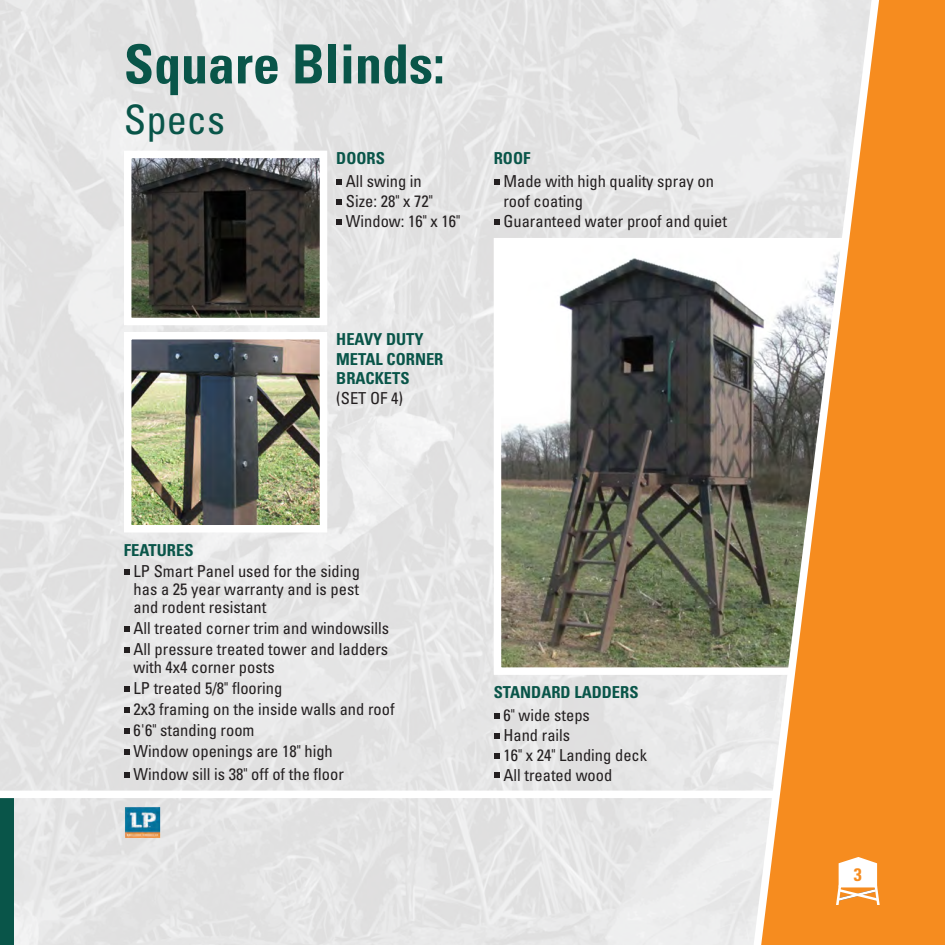
<style>
.page{position:relative;width:945px;height:945px;background:#fff}
.page>*{position:absolute;margin:0;border:0;box-sizing:border-box;transform-origin:0 0}
.t1{font:700 condensed 54px "Univers";color:#095549}
.t2{font:condensed 40.5px "Univers";color:#095549}
.t3{font:700 condensed 18px "Univers";color:#f68c1f}
.t4{font:condensed 16.5px/18px "Univers";color:#231f20}
.Subhead{font:700 condensed 16.5px/19.8px "Univers";color:#095549}
.s1{font-weight:400;color:#231f20}
</style>
<div class="page">
<img style="left:0;top:0;width:748px;height:945px">
<img style="left:503px;top:247px;width:245px;height:419px">
<div style="left:494px;top:238px;width:410px;height:437px;border:8px solid #fff"></div>
<div style="left:0;top:794px;width:14px;height:151px;background:#095549"></div>
<div style="left:0;top:791px;width:945px;height:7px;background:#fff"></div>
<svg style="left:748px;top:0;width:197px;height:945px;background:#e5a25c"></svg>
<svg style="left:494px;top:179px;width:6px;height:6px"></svg>
<svg style="left:494px;top:219px;width:6px;height:5px"></svg>
<svg style="left:494px;top:713px;width:6px;height:6px"></svg>
<svg style="left:494px;top:733px;width:6px;height:6px"></svg>
<svg style="left:494px;top:753px;width:6px;height:5px"></svg>
<svg style="left:494px;top:772px;width:6px;height:6px"></svg>
<svg style="left:336px;top:179px;width:6px;height:6px"></svg>
<svg style="left:336px;top:199px;width:6px;height:6px"></svg>
<svg style="left:336px;top:219px;width:6px;height:5px"></svg>
<svg style="left:124px;top:569px;width:6px;height:6px"></svg>
<svg style="left:124px;top:626px;width:6px;height:6px"></svg>
<svg style="left:124px;top:647px;width:6px;height:6px"></svg>
<svg style="left:124px;top:686px;width:6px;height:6px"></svg>
<svg style="left:124px;top:707px;width:6px;height:6px"></svg>
<svg style="left:124px;top:728px;width:6px;height:6px"></svg>
<svg style="left:124px;top:749px;width:6px;height:6px"></svg>
<svg style="left:124px;top:772px;width:6px;height:6px"></svg>
<img style="left:133px;top:160px;width:185px;height:156px">
<div style="left:124px;top:151px;width:203px;height:174px;border:8px solid #fff"></div>
<img style="left:133px;top:341px;width:185px;height:183px">
<div style="left:124px;top:332px;width:203px;height:201px;border:8px solid #fff"></div>
<img style="left:121px;top:803px;width:43px;height:38px">
<svg style="left:836px;top:857px;width:44px;height:47px"></svg>
<p class="t1" style="left:124px;top:31px;width:322px">Square Blinds:</p>
<p class="t2" style="left:124px;top:94px;width:103px">Specs</p>
<p class="Subhead" style="left:336px;top:148px;width:50px">DOORS</p>
<p class="t4" style="left:346px;top:172px;width:78px">All swing in</p>
<p class="t4" style="left:346px;top:192px;width:89px">Size: 28" x 72"</p>
<p class="t4" style="left:346px;top:212px;width:116px">Window: 16" x 16"</p>
<p class="Subhead" style="left:494px;top:148px;width:38px">ROOF</p>
<p class="t4" style="left:503px;top:171px;width:212px;line-height:19.8px">Made with high quality spray on roof coating</p>
<p class="t4" style="left:503px;top:212px;width:225px">Guaranteed water proof and quiet</p>
<p class="Subhead" style="left:336px;top:329px;width:109px">HEAVY DUTY<br>METAL CORNER<br>BRACKETS <span class="s1">(SET OF 4)</span></p>
<p class="Subhead" style="left:124px;top:540px;width:71px">FEATURES</p>
<p class="t4" style="left:134px;top:562px;width:228px;text-align:justify">LP Smart Panel used for the siding has a 25 year warranty and is pest and rodent resistant</p>
<p class="t4" style="left:134px;top:619px;width:257px">All treated corner trim and windowsills</p>
<p class="t4" style="left:134px;top:640px;width:256px">All pressure treated tower and ladders with 4x4 corner posts</p>
<p class="t4" style="left:134px;top:679px;width:150px">LP treated 5/8" flooring</p>
<p class="t4" style="left:134px;top:700px;width:263px">2x3 framing on the inside walls and roof</p>
<p class="t4" style="left:134px;top:721px;width:122px">6'6" standing room</p>
<p class="t4" style="left:134px;top:742px;width:201px">Window openings are 18" high</p>
<p class="t4" style="left:134px;top:765px;width:212px">Window sill is 38" off of the floor</p>
<p class="Subhead" style="left:494px;top:682px;width:146px">STANDARD LADDERS</p>
<p class="t4" style="left:503px;top:706px;width:88px">6" wide steps</p>
<p class="t4" style="left:503px;top:726px;width:68px">Hand rails</p>
<p class="t4" style="left:503px;top:746px;width:145px">16" x 24" Landing deck</p>
<p class="t4" style="left:503px;top:765px;width:111px">All treated wood</p>
<p class="t3" style="left:854px;top:863px;width:9px">3</p>
</div>
